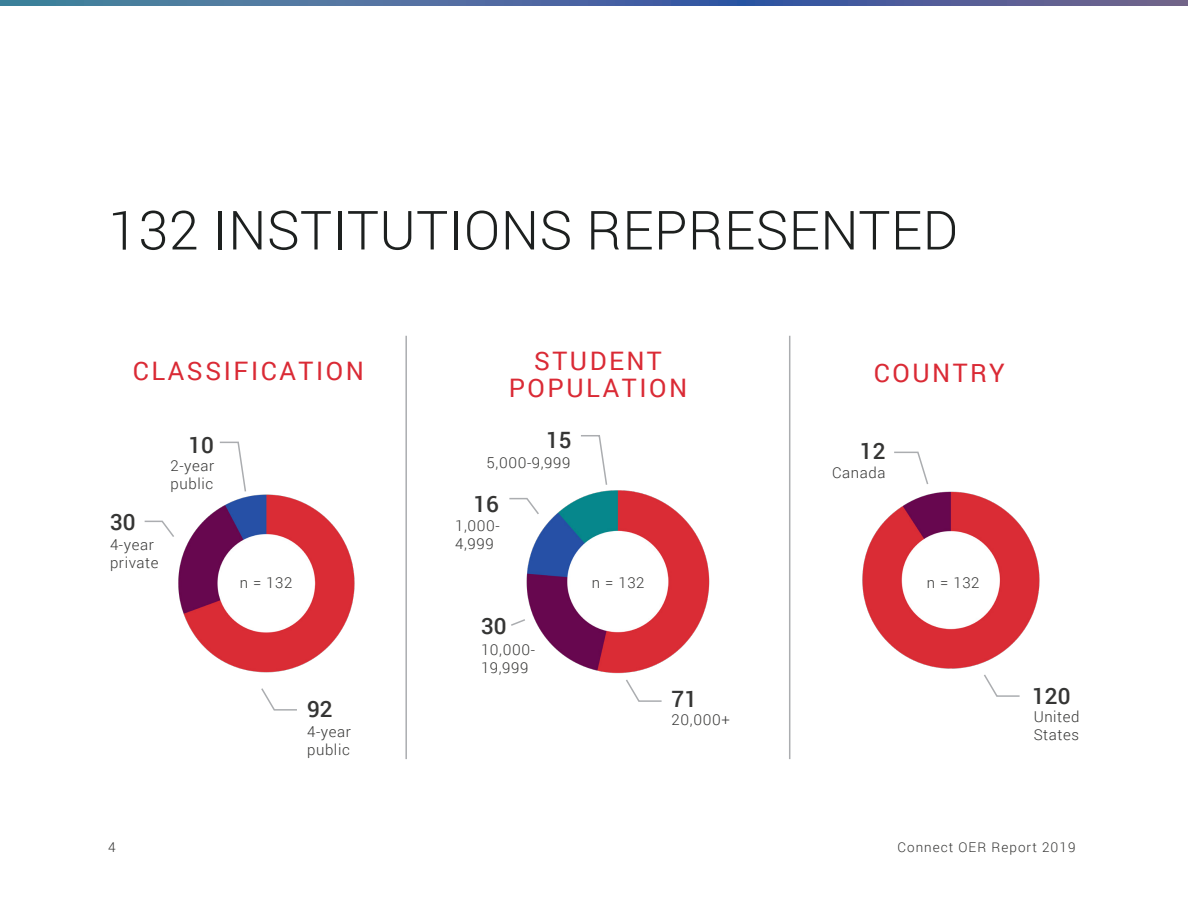
<style>
.page{position:relative;width:1188px;height:918px;background:#fff}
.page>*{position:absolute;margin:0;border:0;box-sizing:border-box;transform-origin:0 0}
.t1{font:300 54px "Roboto";letter-spacing:.01em;color:#1d201f}
.t2{font:25.5px "Roboto";letter-spacing:.1em;color:#da2a35}
.t3{font:500 22.5px "Roboto";color:#353534}
.t4{font:300 15px/18px "Roboto";letter-spacing:.04em;color:#353534}
.t5{font:300 13.5px "Roboto";letter-spacing:.075em;color:#353534}
</style>
<div class="page">
<svg style="left:0;top:0;width:1188px;height:6px;background:#4d699c"></svg>
<img style="left:862px;top:491px;width:178px;height:178px">
<img style="left:178px;top:494px;width:177px;height:179px">
<img style="left:526px;top:490px;width:184px;height:184px">
<hr style="left:405px;top:336px;width:2px;height:423px;background:#abadb0">
<hr style="left:789px;top:336px;width:1px;height:423px;background:#abadb0">
<svg style="left:894px;top:451px;width:35px;height:33px"></svg>
<svg style="left:984px;top:674px;width:36px;height:23px"></svg>
<svg style="left:626px;top:679px;width:36px;height:23px"></svg>
<svg style="left:261px;top:688px;width:36px;height:23px"></svg>
<svg style="left:509px;top:497px;width:31px;height:19px"></svg>
<svg style="left:144px;top:520px;width:30px;height:17px"></svg>
<svg style="left:581px;top:435px;width:27px;height:50px"></svg>
<svg style="left:219px;top:441px;width:27px;height:51px"></svg>
<svg style="left:511px;top:618px;width:16px;height:9px"></svg>
<p class="t1" style="left:108px;top:193px;width:852px">132 INSTITUTIONS REPRESENTED</p>
<p class="t2" style="left:133px;top:353px;width:233px">CLASSIFICATION</p>
<p class="t3" style="left:189px;top:429px;width:27px">10</p>
<p class="t3" style="left:110px;top:507px;width:27px">30</p>
<p class="t4" style="left:110px;top:535px;width:50px">4-year private</p>
<p class="t4" style="left:171px;top:456px;width:45px">2-year public</p>
<p class="t2" style="left:534px;top:343px;width:129px">STUDENT</p>
<p class="t2" style="left:509px;top:370px;width:180px">POPULATION</p>
<p class="t3" style="left:546px;top:424px;width:27px">15</p>
<p class="t4" style="left:487px;top:453px;width:85px">5,000-9,999</p>
<p class="t3" style="left:474px;top:488px;width:27px">16</p>
<p class="t4" style="left:455px;top:516px;width:46px">1,000-<br>4,999</p>
<p class="t2" style="left:874px;top:355px;width:132px">COUNTRY</p>
<p class="t3" style="left:860px;top:435px;width:27px">12</p>
<p class="t4" style="left:832px;top:463px;width:55px">Canada</p>
<p class="t4" style="left:240px;top:574px;width:54px">n = 132</p>
<p class="t4" style="left:592px;top:574px;width:54px">n = 132</p>
<p class="t4" style="left:927px;top:574px;width:54px">n = 132</p>
<p class="t3" style="left:481px;top:610px;width:27px">30</p>
<p class="t3" style="left:307px;top:693px;width:27px">92</p>
<p class="t4" style="left:307px;top:723px;width:45px">4-year public</p>
<p class="t4" style="left:481px;top:640px;width:56px">10,000-<br>19,999</p>
<p class="t3" style="left:672px;top:683px;width:27px">71</p>
<p class="t4" style="left:672px;top:711px;width:60px">20,000+</p>
<p class="t3" style="left:1032px;top:680px;width:40px">120</p>
<p class="t4" style="left:1034px;top:708px;width:47px">United<br>States</p>
<p class="t5" style="left:108px;top:838px;width:9px">4</p>
<p class="t5" style="left:898px;top:838px;width:179px">Connect OER Report 2019</p>
</div>
